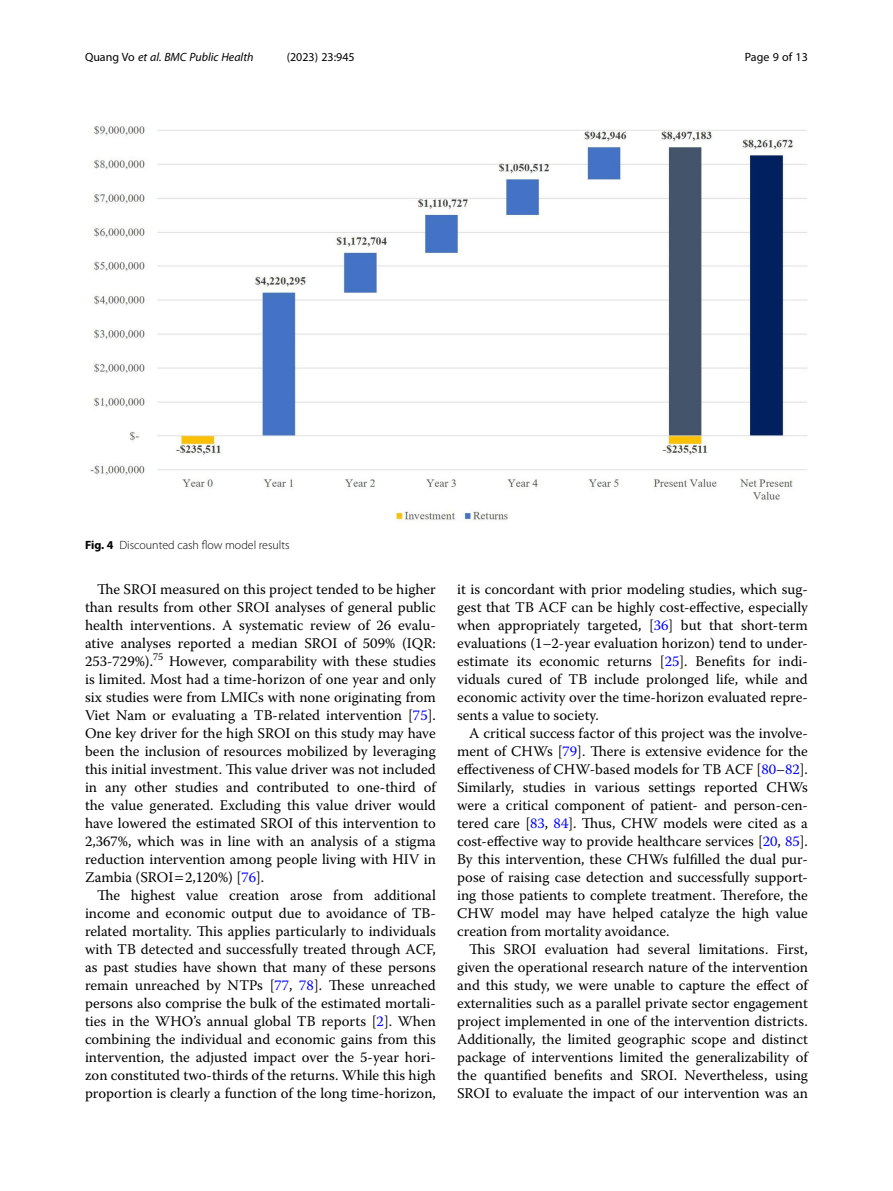
<style>
.page{position:relative;width:893px;height:1191px;background:#fff}
.page>*{position:absolute;margin:0;border:0;box-sizing:border-box;transform-origin:0 0}
.Body_Text_Indent{font:14.7px/18px "Warnock Pro";color:#000;text-align:justify}
.Figure_Caption{font:300 12px "Myriad Pro";color:#000}
.t1{font:italic 12px "Myriad Pro";color:#000}
.t2{font:12px "Myriad Pro";color:#000}
.s1{font-style:normal}
.s2{font-weight:700}
.s3{color:#00f}
</style>
<div class="page">
<img style="left:90px;top:126px;width:718px;height:395px">
<p class="t1" style="left:85px;top:50px;width:170px"><span class="s1">Quang Vo</span> et al. BMC Public Health</p>
<p class="t2" style="left:287px;top:50px;width:70px">(2023) 23:945</p>
<p class="t2" style="left:745px;top:50px;width:65px">Page 9 of 13</p>
<p class="Figure_Caption" style="left:85px;top:538px;width:206px"><span class="s2">Fig. 4</span> Discounted cash flow model results</p>
<p class="Body_Text_Indent" style="left:85px;top:580px;width:352px;text-indent:12px">The SROI measured on this project tended to be higher than results from other SROI analyses of general public health interventions. A systematic review of 26 evalu&shy;ative analyses reported a median SROI of 509% (IQR:<br>253-729%).<sup>75</sup> However, comparability with these studies is limited. Most had a time-horizon of one year and only six studies were from LMICs with none originating from Viet Nam or evaluating a TB-related intervention [<span class="s3">75</span>].<br>One key driver for the high SROI on this study may have been the inclusion of resources mobilized by leveraging this initial investment. This value driver was not included in any other studies and contributed to one-third of the value generated. Excluding this value driver would have lowered the estimated SROI of this intervention to 2,367%, which was in line with an analysis of a stigma reduction intervention among people living with HIV in Zambia (SROI 2,120%) [<span class="s3">76</span>].</p>
<p class="Body_Text_Indent" style="left:85px;top:886px;width:352px;text-indent:12px">The highest value creation arose from additional income and economic output due to avoidance of TB&shy;related mortality. This applies particularly to individuals with TB detected and successfully treated through ACF, as past studies have shown that many of these persons remain unreached by NTPs [<span class="s3">77</span>, <span class="s3">78</span>]. These unreached persons also comprise the bulk of the estimated mortali&shy;ties in the WHO’s annual global TB reports [<span class="s3">2</span>]. When combining the individual and economic gains from this intervention, the adjusted impact over the 5-year hori&shy;zon constituted two-thirds of the returns. While this high proportion is clearly a function of the long time-horizon,</p>
<p class="Body_Text_Indent" style="left:457px;top:580px;width:352px">it is concordant with prior modeling studies, which sug&shy;gest that TB ACF can be highly cost-effective, especially when appropriately targeted, [<span class="s3">36</span>] but that short-term evaluations (1–2-year evaluation horizon) tend to under&shy;estimate its economic returns [<span class="s3">25</span>]. Benefits for indi&shy;viduals cured of TB include prolonged life, while and economic activity over the time-horizon evaluated repre&shy;sents a value to society.</p>
<p class="Body_Text_Indent" style="left:457px;top:724px;width:352px;text-indent:12px">A critical success factor of this project was the involve&shy;ment of CHWs [<span class="s3">79</span>]. There is extensive evidence for the effectiveness of CHW-based models for TB ACF [<span class="s3">80</span>–<span class="s3">82</span>].<br>Similarly, studies in various settings reported CHWs were a critical component of patient- and person-cen&shy;tered care [<span class="s3">83</span>, <span class="s3">84</span>]. Thus, CHW models were cited as a cost-effective way to provide healthcare services [<span class="s3">20</span>, <span class="s3">85</span>].<br>By this intervention, these CHWs fulfilled the dual pur&shy;pose of raising case detection and successfully support&shy;ing those patients to complete treatment. Therefore, the CHW model may have helped catalyze the high value creation from mortality avoidance.</p>
<p class="Body_Text_Indent" style="left:457px;top:940px;width:352px;text-indent:12px">This SROI evaluation had several limitations. First, given the operational research nature of the intervention and this study, we were unable to capture the effect of externalities such as a parallel private sector engagement project implemented in one of the intervention districts.<br>Additionally, the limited geographic scope and distinct package of interventions limited the generalizability of the quantified benefits and SROI. Nevertheless, using SROI to evaluate the impact of our intervention was an</p>
</div>
